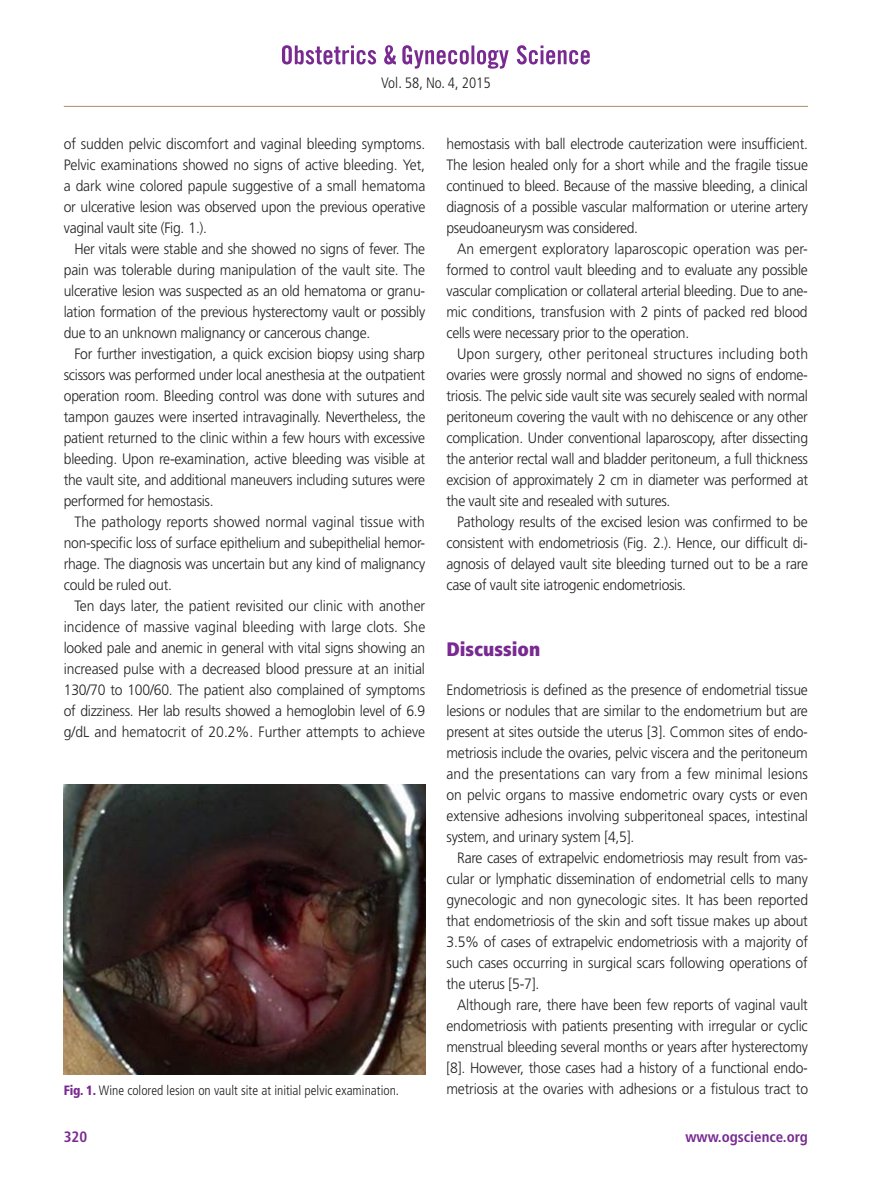
<style>
.page{position:relative;width:893px;height:1191px;background:#fff}
.page>*{position:absolute;margin:0;border:0;box-sizing:border-box;transform-origin:0 0}
.제목1-보라{font:900 condensed 19.5px "Frutiger LT Std";color:#792a91}
.본문_영문{font:300 15px/21px "Frutiger LT Std";letter-spacing:-.02em;color:#231f20;text-align:justify;scale:.93 1}
.t1{font:700 condensed 15px "Frutiger LT Std";color:#792a91}
.t2{font:300 condensed 15px "Frutiger LT Std";color:#231f20}
.표_타이틀{font:300 condensed 13.5px "Frutiger LT Std";color:#231f20}
.s1{font-weight:900;color:#792a91}
</style>
<div class="page">
<hr style="left:64px;top:106px;width:744px;height:1px;background:#ad9676">
<svg style="left:517px;top:45px;width:73px;height:19px"></svg>
<svg style="left:402px;top:45px;width:107px;height:24px"></svg>
<svg style="left:282px;top:45px;width:114px;height:19px"></svg>
<img style="left:64px;top:784px;width:361px;height:290px">
<p class="t2" style="left:381px;top:74px;width:111px">Vol. 58, No. 4, 2015</p>
<p class="본문_영문" style="left:64px;top:133px;width:390px">of sudden pelvic discomfort and vaginal bleeding symptoms.<br>Pelvic examinations showed no signs of active bleeding. Yet, a dark wine colored papule suggestive of a small hematoma or ulcerative lesion was observed upon the previous operative vaginal vault site (Fig. 1.).</p>
<p class="본문_영문" style="left:64px;top:238px;width:390px;text-indent:11px">Her vitals were stable and she showed no signs of fever. The pain was tolerable during manipulation of the vault site. The ulcerative lesion was suspected as an old hematoma or granu&shy;lation formation of the previous hysterectomy vault or possibly due to an unknown malignancy or cancerous change.</p>
<p class="본문_영문" style="left:64px;top:343px;width:390px;text-indent:11px">For further investigation, a quick excision biopsy using sharp scissors was performed under local anesthesia at the outpatient operation room. Bleeding control was done with sutures and tampon gauzes were inserted intravaginally. Nevertheless, the patient returned to the clinic within a few hours with excessive bleeding. Upon re-examination, active bleeding was visible at the vault site, and additional maneuvers including sutures were performed for hemostasis.</p>
<p class="본문_영문" style="left:64px;top:511px;width:390px;text-indent:11px">The pathology reports showed normal vaginal tissue with non-specific loss of surface epithelium and subepithelial hemor&shy;rhage. The diagnosis was uncertain but any kind of malignancy could be ruled out.</p>
<p class="본문_영문" style="left:64px;top:595px;width:390px;text-indent:11px">Ten days later, the patient revisited our clinic with another incidence of massive vaginal bleeding with large clots. She looked pale and anemic in general with vital signs showing an increased pulse with a decreased blood pressure at an initial 130/70 to 100/60. The patient also complained of symptoms of dizziness. Her lab results showed a hemoglobin level of 6.9 g/dL and hematocrit of 20.2%. Further attempts to achieve</p>
<p class="본문_영문" style="left:446px;top:133px;width:390px">hemostasis with ball electrode cauterization were insufficient.<br>The lesion healed only for a short while and the fragile tissue continued to bleed. Because of the massive bleeding, a clinical diagnosis of a possible vascular malformation or uterine artery pseudoaneurysm was considered.</p>
<p class="본문_영문" style="left:446px;top:238px;width:390px;text-indent:11px">An emergent exploratory laparoscopic operation was per&shy;formed to control vault bleeding and to evaluate any possible vascular complication or collateral arterial bleeding. Due to ane&shy;mic conditions, transfusion with 2 pints of packed red blood cells were necessary prior to the operation.</p>
<p class="본문_영문" style="left:446px;top:343px;width:390px;text-indent:11px">Upon surgery, other peritoneal structures including both ovaries were grossly normal and showed no signs of endome&shy;triosis. The pelvic side vault site was securely sealed with normal peritoneum covering the vault with no dehiscence or any other complication. Under conventional laparoscopy, after dissecting the anterior rectal wall and bladder peritoneum, a full thickness excision of approximately 2 cm in diameter was performed at the vault site and resealed with sutures.</p>
<p class="본문_영문" style="left:446px;top:511px;width:390px;text-indent:11px">Pathology results of the excised lesion was confirmed to be consistent with endometriosis (Fig. 2.). Hence, our difficult di&shy;agnosis of delayed vault site bleeding turned out to be a rare case of vault site iatrogenic endometriosis.</p>
<p class="제목1-보라" style="left:446px;top:638px;width:95px">Discussion</p>
<p class="본문_영문" style="left:446px;top:679px;width:390px">Endometriosis is defined as the presence of endometrial tissue lesions or nodules that are similar to the endometrium but are present at sites outside the uterus [3]. Common sites of endo&shy;metriosis include the ovaries, pelvic viscera and the peritoneum and the presentations can vary from a few minimal lesions on pelvic organs to massive endometric ovary cysts or even extensive adhesions involving subperitoneal spaces, intestinal system, and urinary system [4,5].</p>
<p class="본문_영문" style="left:446px;top:847px;width:390px;text-indent:11px">Rare cases of extrapelvic endometriosis may result from vas&shy;cular or lymphatic dissemination of endometrial cells to many gynecologic and non gynecologic sites. It has been reported that endometriosis of the skin and soft tissue makes up about 3.5% of cases of extrapelvic endometriosis with a majority of such cases occurring in surgical scars following operations of the uterus [5-7].</p>
<p class="본문_영문" style="left:446px;top:994px;width:390px;text-indent:11px">Although rare, there have been few reports of vaginal vault endometriosis with patients presenting with irregular or cyclic menstrual bleeding several months or years after hysterectomy [8]. However, those cases had a history of a functional endo-</p>
<p class="표_타이틀" style="left:64px;top:1082px;width:337px"><span class="s1">Fig. 1.</span> Wine colored lesion on vault site at initial pelvic examination.</p>
<p class="본문_영문" style="left:446px;top:1078px;width:390px">metriosis at the ovaries with adhesions or a fistulous tract to</p>
<p class="t1" style="left:64px;top:1128px;width:25px">320</p>
<p class="t1" style="left:685px;top:1128px;width:124px">www.ogscience.org</p>
</div>
